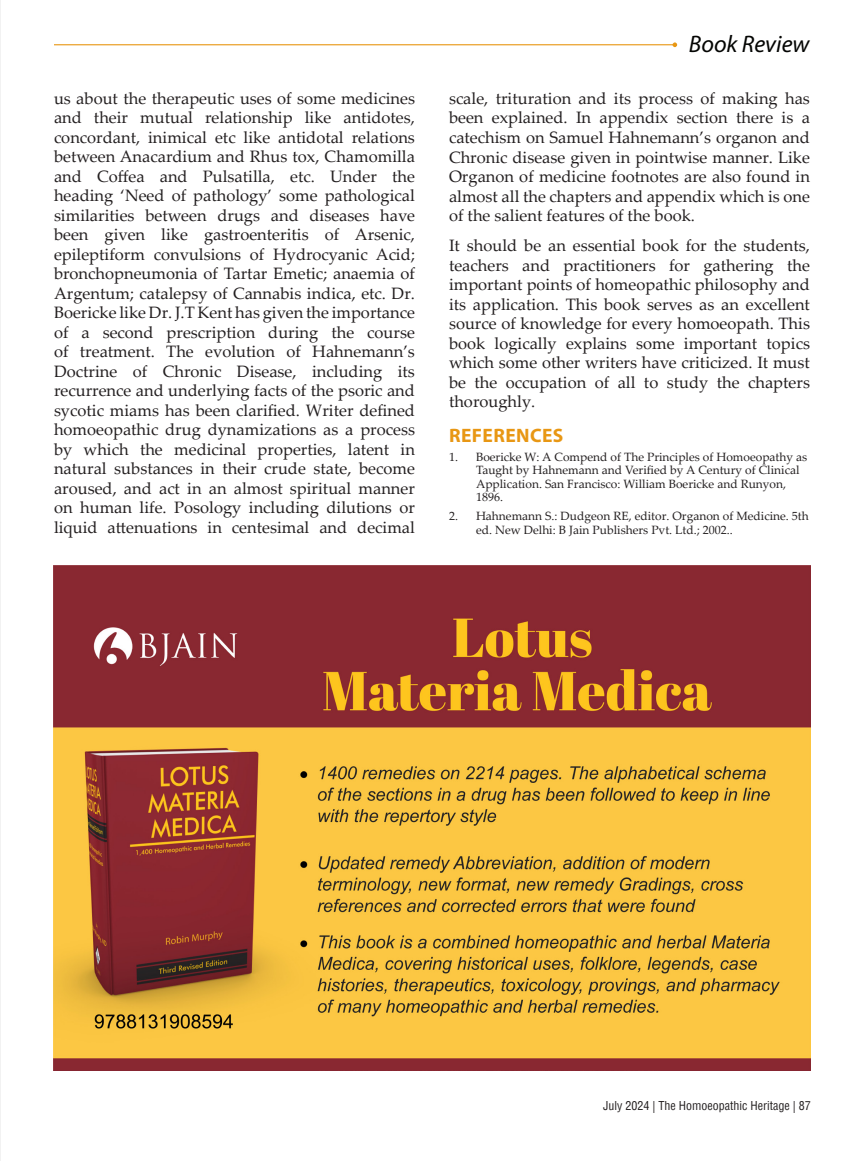
<style>
.page{position:relative;width:864px;height:1161px;background:#fff}
.page>*{position:absolute;margin:0;border:0;box-sizing:border-box;transform-origin:0 0}
.t1{font:italic 24px "Myriad Pro";color:#040503}
.Conclusion{font:700 19.5px "Myriad Pro";letter-spacing:.02em;color:#e89714}
.Paragraph_2024{font:16.5px/19.5px "Palatino Linotype";color:#231f20;text-align:justify}
.t2{font:12px/13.5px "Palatino Linotype";color:#231f20}
.t3{font:condensed 12px "Helvetica";color:#231f20}
</style>
<div class="page">
<svg style="left:673px;top:42px;width:4px;height:5px"></svg>
<hr style="left:54px;top:44px;width:621px;height:1px;background:#e89714">
<hr style="left:0;top:0;width:1px;height:1161px;background:#f2f2f2">
<img style="left:54px;top:566px;width:756px;height:504px">
<p class="t1" style="left:689px;top:29px;width:122px">Book Review</p>
<p class="Paragraph_2024" style="left:54px;top:88px;width:363px">us about the therapeutic uses of some medicines and their mutual relationship like antidotes, concordant, inimical etc like antidotal relations between Anacardium and Rhus tox, Chamomilla and Coffea and Pulsatilla, etc. Under the heading ‘Need of pathology’ some pathological similarities between drugs and diseases have been given like gastroenteritis of Arsenic, epileptiform convulsions of Hydrocyanic Acid; bronchopneumonia of Tartar Emetic; anaemia of Argentum; catalepsy of Cannabis indica, etc. Dr.<br>Boericke like Dr. J.T Kent has given the importance of a second prescription during the course of treatment. The evolution of Hahnemann’s Doctrine of Chronic Disease, including its recurrence and underlying facts of the psoric and sycotic miams has been clarified. Writer defined homoeopathic drug dynamizations as a process by which the medicinal properties, latent in natural substances in their crude state, become aroused, and act in an almost spiritual manner on human life. Posology including dilutions or liquid attenuations in centesimal and decimal</p>
<p class="Paragraph_2024" style="left:449px;top:88px;width:363px">scale, trituration and its process of making has been explained. In appendix section there is a catechism on Samuel Hahnemann’s organon and Chronic disease given in pointwise manner. Like Organon of medicine footnotes are also found in almost all the chapters and appendix which is one of the salient features of the book.</p>
<p class="Paragraph_2024" style="left:449px;top:235px;width:363px">It should be an essential book for the students, teachers and practitioners for gathering the important points of homeopathic philosophy and its application. This book serves as an excellent source of knowledge for every homoeopath. This book logically explains some important topics which some other writers have criticized. It must be the occupation of all to study the chapters thoroughly.</p>
<p class="Conclusion" style="left:449px;top:423px;width:116px">REFERENCES</p>
<p class="t2" style="left:476px;top:450px;width:333px;text-indent:-27px">1. Boericke W: A Compend of The Principles of Homoeopathy as Taught by Hahnemann and Verified by A Century of Clinical Application. San Francisco: William Boericke and Runyon, 1896.</p>
<p class="t2" style="left:476px;top:509px;width:334px;text-indent:-27px">2. Hahnemann S.: Dudgeon RE, editor. Organon of Medicine. 5th ed. New Delhi: B Jain Publishers Pvt. Ltd.; 2002..</p>
<p class="t3" style="left:603px;top:1098px;width:209px">July 2024 | The Homoeopathic Heritage | 87</p>
</div>
